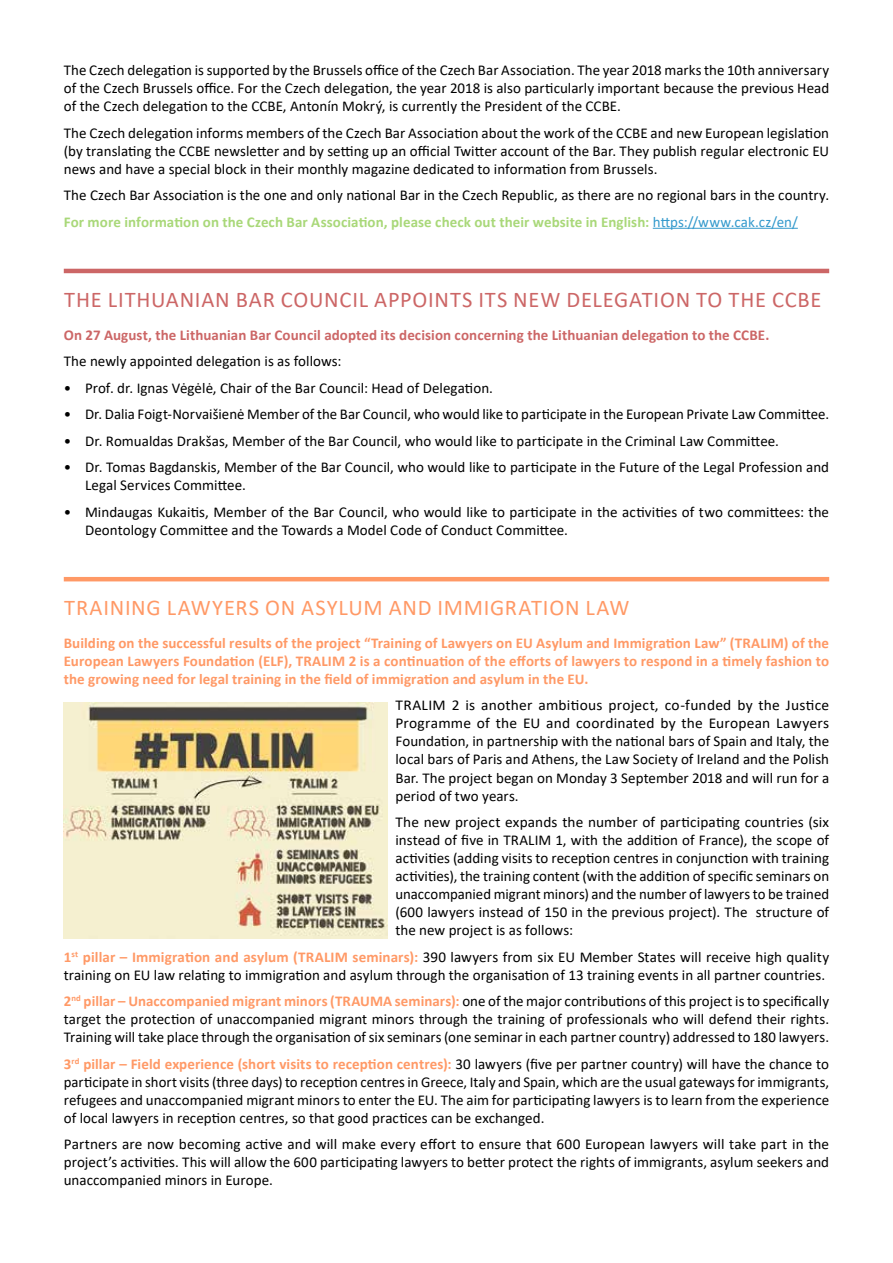
<style>
.page{position:relative;width:893px;height:1263px;background:#fff}
.page>*{position:absolute;margin:0;border:0;box-sizing:border-box;transform-origin:0 0}
.t1{font:22.5px "Calibri";letter-spacing:.035em;color:#c66}
.t2{font:22.5px "Calibri";letter-spacing:.035em;color:#f96}
.t3{font:15px/18px "Calibri";color:#000;text-align:justify}
.t4{font:700 15px/18px "Calibri";letter-spacing:.005em;color:#f96;text-align:justify}
.t5{font:700 15px "Calibri";letter-spacing:.005em;color:#c66}
.s1{font-weight:700;color:#a9d879}
.s2{color:#39c}
.s3{font-weight:700;color:#f96}
</style>
<div class="page">
<hr style="left:653px;top:228px;width:145px;height:1px;background:#39c">
<img style="left:64px;top:703px;width:324px;height:236px">
<hr style="left:64px;top:577px;width:765px;height:4px;background:#f96">
<hr style="left:64px;top:269px;width:765px;height:4px;background:#c66">
<p class="t3" style="left:64px;top:61px;width:767px">The Czech delegation is supported by the Brussels office of the Czech Bar Association. The year 2018 marks the 10th anniversary of the Czech Brussels office. For the Czech delegation, the year 2018 is also particularly important because the previous Head of the Czech delegation to the CCBE, Antonín Mokrý, is currently the President of the CCBE.</p>
<p class="t3" style="left:64px;top:123px;width:767px">The Czech delegation informs members of the Czech Bar Association about the work of the CCBE and new European legislation (by translating the CCBE newsletter and by setting up an official Twitter account of the Bar. They publish regular electronic EU news and have a special block in their monthly magazine dedicated to information from Brussels.</p>
<p class="t3" style="left:64px;top:181px;width:767px;line-height:26.5px">The Czech Bar Association is the one and only national Bar in the Czech Republic, as there are no regional bars in the country.<br><span class="s1">For more information on the Czech Bar Association, please check out their website in English:</span> <span class="s2">https://www.cak.cz/en/</span></p>
<h1 class="t1" style="left:64px;top:284px;width:759px">THE LITHUANIAN BAR COUNCIL APPOINTS ITS NEW DELEGATION TO THE CCBE</h1>
<p class="t5" style="left:64px;top:324px;width:707px">On 27 August, the Lithuanian Bar Council adopted its decision concerning the Lithuanian delegation to the CCBE.</p>
<p class="t3" style="left:64px;top:352px;width:279px">The newly appointed delegation is as follows:</p>
<p class="t3" style="left:64px;top:378px;width:431px">• Prof. dr. Ignas Vėgėlė, Chair of the Bar Council: Head of Delegation.</p>
<p class="t3" style="left:64px;top:405px;width:767px">• Dr. Dalia Foigt-Norvaišienė Member of the Bar Council, who would like to participate in the European Private Law Committee.</p>
<p class="t3" style="left:64px;top:431px;width:717px">• Dr. Romualdas Drakšas, Member of the Bar Council, who would like to participate in the Criminal Law Committee.</p>
<p class="t3" style="left:85px;top:458px;width:746px;text-indent:-21px">• Dr. Tomas Bagdanskis, Member of the Bar Council, who would like to participate in the Future of the Legal Profession and<br>Legal Services Committee.</p>
<p class="t3" style="left:85px;top:502px;width:746px;text-indent:-21px">• Mindaugas Kukaitis, Member of the Bar Council, who would like to participate in the activities of two committees: the<br>Deontology Committee and the Towards a Model Code of Conduct Committee.</p>
<h1 class="t2" style="left:64px;top:592px;width:567px">TRAINING LAWYERS ON ASYLUM AND IMMIGRATION LAW</h1>
<p class="t4" style="left:64px;top:634px;width:767px">Building on the successful results of the project “Training of Lawyers on EU Asylum and Immigration Law” (TRALIM) of the European Lawyers Foundation (ELF), TRALIM 2 is a continuation of the efforts of lawyers to respond in a timely fashion to the growing need for legal training in the field of immigration and asylum in the EU.</p>
<p class="t3" style="left:395px;top:696px;width:435px">TRALIM 2 is another ambitious project, co-funded by the Justice Programme of the EU and coordinated by the European Lawyers Foundation, in partnership with the national bars of Spain and Italy, the local bars of Paris and Athens, the Law Society of Ireland and the Polish Bar. The project began on Monday 3 September 2018 and will run for a period of two years.</p>
<p class="t3" style="left:395px;top:813px;width:435px">The new project expands the number of participating countries (six instead of five in TRALIM 1, with the addition of France), the scope of activities (adding visits to reception centres in conjunction with training activities), the training content (with the addition of specific seminars on unaccompanied migrant minors) and the number of lawyers to be trained (600 lawyers instead of 150 in the previous project). The structure of the new project is as follows:</p>
<p class="t3" style="left:64px;top:947px;width:767px"><span class="s3">1</span><sup>st</sup> <span class="s3">pillar – Immigration and asylum (TRALIM seminars):</span> 390 lawyers from six EU Member States will receive high quality training on EU law relating to immigration and asylum through the organisation of 13 training events in all partner countries.</p>
<p class="t3" style="left:64px;top:992px;width:767px"><span class="s3">2</span><sup>nd</sup> <span class="s3">pillar – Unaccompanied migrant minors (TRAUMA seminars):</span> one of the major contributions of this project is to specifically target the protection of unaccompanied migrant minors through the training of professionals who will defend their rights.<br>Training will take place through the organisation of six seminars (one seminar in each partner country) addressed to 180 lawyers.</p>
<p class="t3" style="left:64px;top:1054px;width:767px"><span class="s3">3</span><sup>rd</sup> <span class="s3">pillar – Field experience (short visits to reception centres):</span> 30 lawyers (five per partner country) will have the chance to participate in short visits (three days) to reception centres in Greece, Italy and Spain, which are the usual gateways for immigrants, refugees and unaccompanied migrant minors to enter the EU. The aim for participating lawyers is to learn from the experience of local lawyers in reception centres, so that good practices can be exchanged.</p>
<p class="t3" style="left:64px;top:1135px;width:767px">Partners are now becoming active and will make every effort to ensure that 600 European lawyers will take part in the project’s activities. This will allow the 600 participating lawyers to better protect the rights of immigrants, asylum seekers and unaccompanied minors in Europe.</p>
</div>
